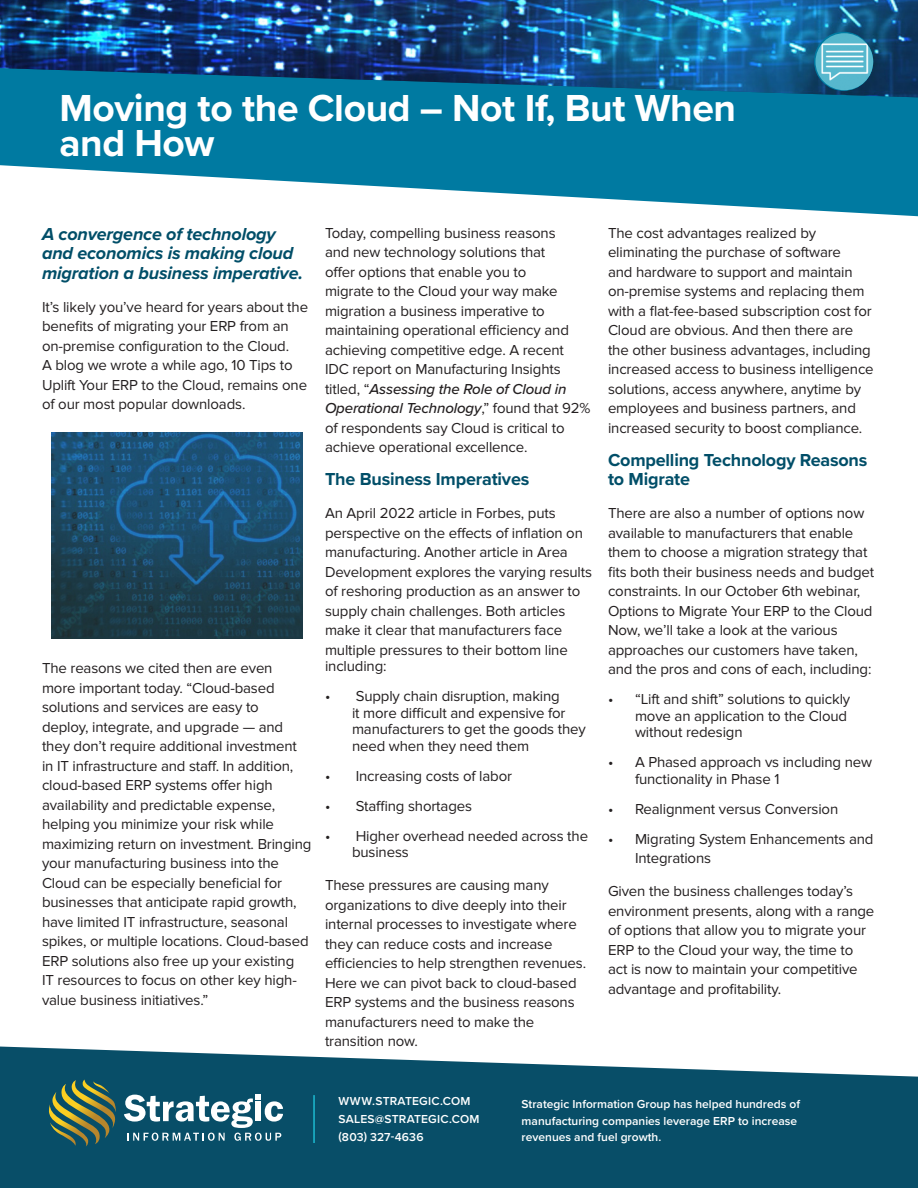
<style>
.page{position:relative;width:918px;height:1188px;background:#fff}
.page>*{position:absolute;margin:0;border:0;box-sizing:border-box;transform-origin:0 0}
.Subheads_Bigest_Thin{font:700 39px/34.5px "Proxima Nova";letter-spacing:-.01em;color:#fff}
.Text{font:italic 700 18px/19.5px "Proxima Nova";letter-spacing:-.01em;color:#014e68}
.Text-2{font:700 18px/19.5px "Proxima Nova";letter-spacing:-.01em;color:#014e68}
.Text-3{font:15px/19.5px "Proxima Nova";letter-spacing:-.01em;color:#231f20}
.t1{font:600 12px/16.5px "Proxima Nova";color:#fff}
.t2{font:600 12px "Proxima Nova";letter-spacing:.02em;color:#fff}
.s1{font-weight:500;font-style:italic}
</style>
<div class="page">
<svg style="left:0;top:97px;width:918px;height:119px;fill:#007aa1"></svg>
<svg style="left:0;top:1047px;width:918px;height:141px;background:#246279"></svg>
<svg style="left:49px;top:1080px;width:234px;height:66px;background:#447379"></svg>
<hr style="left:313px;top:1095px;width:2px;height:48px;background:#1dbad1">
<img style="left:0;top:0;width:918px;height:97px">
<img style="left:51px;top:432px;width:251px;height:206px">
<svg style="left:814px;top:32px;width:59px;height:59px"></svg>
<img style="left:815px;top:33px;width:58px;height:57px;border-radius:29px">
<p class="Subheads_Bigest_Thin" style="left:59px;top:90px;width:678px">Moving to the Cloud – Not If, But When and How</p>
<p class="Text" style="left:42px;top:224px;width:263px">A convergence of technology and economics is making cloud migration a business imperative.</p>
<p class="Text-3" style="left:42px;top:297px;width:268px">It’s likely you’ve heard for years about the benefits of migrating your ERP from an on-premise configuration to the Cloud.<br>A blog we wrote a while ago, 10 Tips to Uplift Your ERP to the Cloud, remains one of our most popular downloads.</p>
<p class="Text-3" style="left:42px;top:659px;width:271px">The reasons we cited then are even<br>more important today. “Cloud-based solutions and services are easy to<br>deploy, integrate, and upgrade — and they don’t require additional investment in IT infrastructure and staff. In addition, cloud-based ERP systems offer high availability and predictable expense, helping you minimize your risk while maximizing return on investment. Bringing your manufacturing business into the Cloud can be especially beneficial for businesses that anticipate rapid growth, have limited IT infrastructure, seasonal spikes, or multiple locations. Cloud-based ERP solutions also free up your existing<br>IT resources to focus on other key high&shy;value business initiatives.”</p>
<p class="Text-3" style="left:325px;top:223px;width:267px">Today, compelling business reasons<br>and new technology solutions that<br>offer options that enable you to<br>migrate to the Cloud your way make migration a business imperative to maintaining operational efficiency and achieving competitive edge. A recent IDC report on Manufacturing Insights titled, “<span class="s1">Assessing the Role of Cloud in Operational Technology</span>,” found that 92% of respondents say Cloud is critical to achieve operational excellence.</p>
<p class="Text-2" style="left:325px;top:469px;width:206px">The Business Imperatives</p>
<p class="Text-3" style="left:325px;top:504px;width:269px">An April 2022 article in Forbes, puts perspective on the effects of inflation on manufacturing. Another article in Area Development explores the varying results of reshoring production as an answer to supply chain challenges. Both articles make it clear that manufacturers face multiple pressures to their bottom line</p>
<p class="Text-3" style="left:325px;top:657px;width:63px">including:</p>
<p class="Text-3" style="left:352px;top:688px;width:235px;line-height:16.5px;text-indent:-27px">• Supply chain disruption, making<br>it more difficult and expensive for manufacturers to get the goods they need when they need them</p>
<p class="Text-3" style="left:325px;top:766px;width:189px">• Increasing costs of labor</p>
<p class="Text-3" style="left:325px;top:796px;width:149px">• Staffing shortages</p>
<p class="Text-3" style="left:352px;top:828px;width:238px;line-height:16.5px;text-indent:-27px">• Higher overhead needed across the business</p>
<p class="Text-3" style="left:325px;top:876px;width:263px">These pressures are causing many organizations to dive deeply into their internal processes to investigate where they can reduce costs and increase efficiencies to help strengthen revenues.<br>Here we can pivot back to cloud-based ERP systems and the business reasons manufacturers need to make the transition now.</p>
<p class="Text-3" style="left:608px;top:223px;width:267px">The cost advantages realized by eliminating the purchase of software<br>and hardware to support and maintain on-premise systems and replacing them with a flat-fee-based subscription cost for Cloud are obvious. And then there are the other business advantages, including increased access to business intelligence solutions, access anywhere, anytime by employees and business partners, and increased security to boost compliance.</p>
<p class="Text-2" style="left:608px;top:449px;width:261px">Compelling Technology Reasons to Migrate</p>
<p class="Text-3" style="left:608px;top:504px;width:268px">There are also a number of options now available to manufacturers that enable them to choose a migration strategy that fits both their business needs and budget constraints. In our October 6th webinar, Options to Migrate Your ERP to the Cloud Now, we’ll take a look at the various approaches our customers have taken, and the pros and cons of each, including:</p>
<p class="Text-3" style="left:635px;top:691px;width:217px;line-height:16.5px;text-indent:-27px">• “Lift and shift” solutions to quickly move an application to the Cloud without redesign</p>
<p class="Text-3" style="left:635px;top:754px;width:239px;line-height:16.5px;text-indent:-27px">• A Phased approach vs including new functionality in Phase 1</p>
<p class="Text-3" style="left:608px;top:799px;width:232px">• Realignment versus Conversion</p>
<p class="Text-3" style="left:635px;top:829px;width:240px;text-indent:-27px">• Migrating System Enhancements and<br>Integrations</p>
<p class="Text-3" style="left:608px;top:882px;width:268px">Given the business challenges today’s environment presents, along with a range of options that allow you to migrate your ERP to the Cloud your way, the time to act is now to maintain your competitive advantage and profitability.</p>
<p class="t2" style="left:339px;top:1092px;width:133px">WWW.STRATEGIC.COM</p>
<p class="t1" style="left:339px;top:1110px;width:143px">SALES@STRATEGIC.COM</p>
<p class="t1" style="left:339px;top:1128px;width:87px">(803) 327-4636</p>
<p class="t1" style="left:522px;top:1096px;width:280px">Strategic Information Group has helped hundreds of manufacturing companies leverage ERP to increase revenues and fuel growth.</p>
</div>
